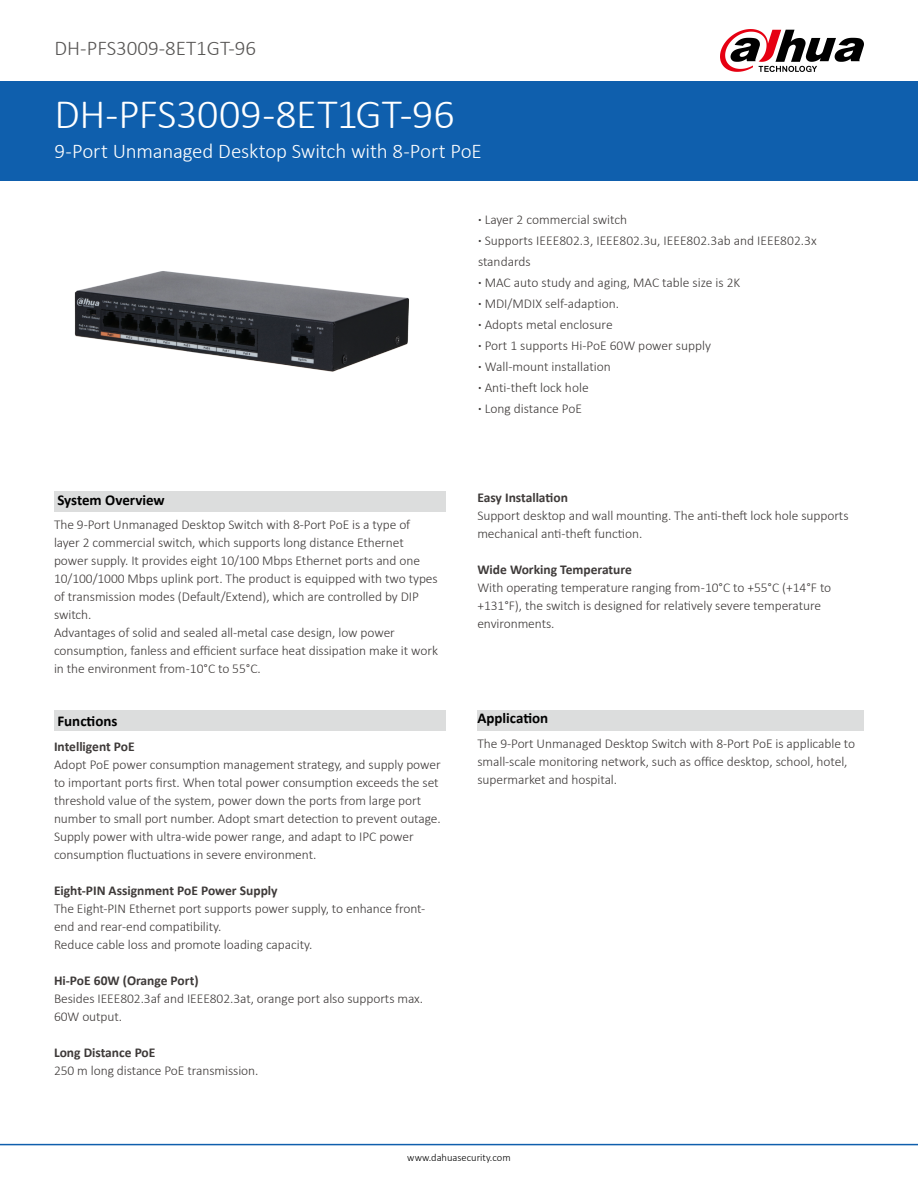
<style>
.page{position:relative;width:918px;height:1188px;background:#fff}
.page>*{position:absolute;margin:0;border:0;box-sizing:border-box;transform-origin:0 0}
.t1{font:300 42px "Calibri";letter-spacing:-.01em;color:#fff}
.t2{font:300 21px "Calibri";letter-spacing:-.01em;color:#fff}
.t3{font:300 21px "Calibri";color:#575554}
.t4{font:700 15px "Calibri";color:#000}
.t5{font:300 13.5px/18px "Calibri";letter-spacing:-.005em;color:#3e3a39}
.t6{font:700 13.5px "Calibri";color:#3e3a39}
.t7{font:300 10.5px "Calibri";color:#000}
.s1{font-weight:700}
</style>
<div class="page">
<div style="left:0;top:81px;width:918px;height:100px;background:#0f5fad"></div>
<hr style="left:0;top:1144px;width:918px;height:1px;background:#0f5fad">
<svg style="left:720px;top:29px;width:144px;height:43px"></svg>
<img style="left:74px;top:271px;width:335px;height:101px">
<div style="left:54px;top:491px;width:391px;height:21px;background:#dcdddd"></div>
<div style="left:477px;top:710px;width:387px;height:21px;background:#dcdddd"></div>
<div style="left:54px;top:710px;width:391px;height:21px;background:#dcdddd"></div>
<h2 class="t3" style="left:55px;top:35px;width:203px">DH-PFS3009-8ET1GT-96</h2>
<h1 class="t1" style="left:55px;top:88px;width:402px">DH-PFS3009-8ET1GT-96</h1>
<h2 class="t2" style="left:55px;top:138px;width:429px">9-Port Unmanaged Desktop Switch with 8-Port PoE</h2>
<p class="t4" style="left:57px;top:490px;width:109px">System Overview</p>
<p class="t5" style="left:54px;top:516px;width:385px">The 9-Port Unmanaged Desktop Switch with 8-Port PoE is a type of layer 2 commercial switch, which supports long distance Ethernet power supply. It provides eight 10/100 Mbps Ethernet ports and one 10/100/1000 Mbps uplink port. The product is equipped with two types of transmission modes (Default/Extend), which are controlled by DIP switch.<br>Advantages of solid and sealed all-metal case design, low power consumption, fanless and efficient surface heat dissipation make it work in the environment from -10°C to 55°C.</p>
<p class="t4" style="left:57px;top:711px;width:62px">Functions</p>
<p class="t6" style="left:54px;top:738px;width:82px">Intelligent PoE</p>
<p class="t5" style="left:54px;top:756px;width:388px">Adopt PoE power consumption management strategy, and supply power to important ports first. When total power consumption exceeds the set threshold value of the system, power down the ports from large port number to small port number. Adopt smart detection to prevent outage.<br>Supply power with ultra-wide power range, and adapt to IPC power consumption fluctuations in severe environment.</p>
<p class="t6" style="left:54px;top:882px;width:225px">Eight-PIN Assignment PoE Power Supply</p>
<p class="t5" style="left:54px;top:900px;width:373px">The Eight-PIN Ethernet port supports power supply, to enhance front&shy;end and rear-end compatibility.<br>Reduce cable loss and promote loading capacity.</p>
<p class="t6" style="left:54px;top:972px;width:146px">Hi-PoE 60W (Orange Port)</p>
<p class="t5" style="left:54px;top:990px;width:371px">Besides IEEE802.3af and IEEE802.3at, orange port also supports max.<br>60W output.</p>
<p class="t6" style="left:54px;top:1044px;width:103px">Long Distance PoE</p>
<p class="t5" style="left:54px;top:1062px;width:206px">250 m long distance PoE transmission.</p>
<p class="t5" style="left:478px;top:209px;width:340px;line-height:21px"><span class="s1">·</span> Layer 2 commercial switch<br><span class="s1">·</span> Supports IEEE802.3, IEEE802.3u, IEEE802.3ab and IEEE802.3x standards<br><span class="s1">·</span> MAC auto study and aging, MAC table size is 2K<br><span class="s1">·</span> MDI/MDIX self-adaption.<br><span class="s1">·</span> Adopts metal enclosure<br><span class="s1">·</span> Port 1 supports Hi-PoE 60W power supply<br><span class="s1">·</span> Wall-mount installation<br><span class="s1">·</span> Anti-theft lock hole<br><span class="s1">·</span> Long distance PoE</p>
<p class="t6" style="left:477px;top:488px;width:92px">Easy Installation</p>
<p class="t5" style="left:477px;top:506px;width:373px">Support desktop and wall mounting. The anti-theft lock hole supports mechanical anti-theft function.</p>
<p class="t6" style="left:477px;top:560px;width:156px">Wide Working Temperature</p>
<p class="t5" style="left:477px;top:578px;width:355px">With operating temperature ranging from -10°C to +55°C (+14°F to +131°F), the switch is designed for relatively severe temperature environments.</p>
<p class="t4" style="left:477px;top:709px;width:72px">Application</p>
<p class="t5" style="left:477px;top:734px;width:379px">The 9-Port Unmanaged Desktop Switch with 8-Port PoE is applicable to small-scale monitoring network, such as office desktop, school, hotel, supermarket and hospital.</p>
<p class="t7" style="left:407px;top:1151px;width:105px">www.dahuasecurity.com</p>
</div>
